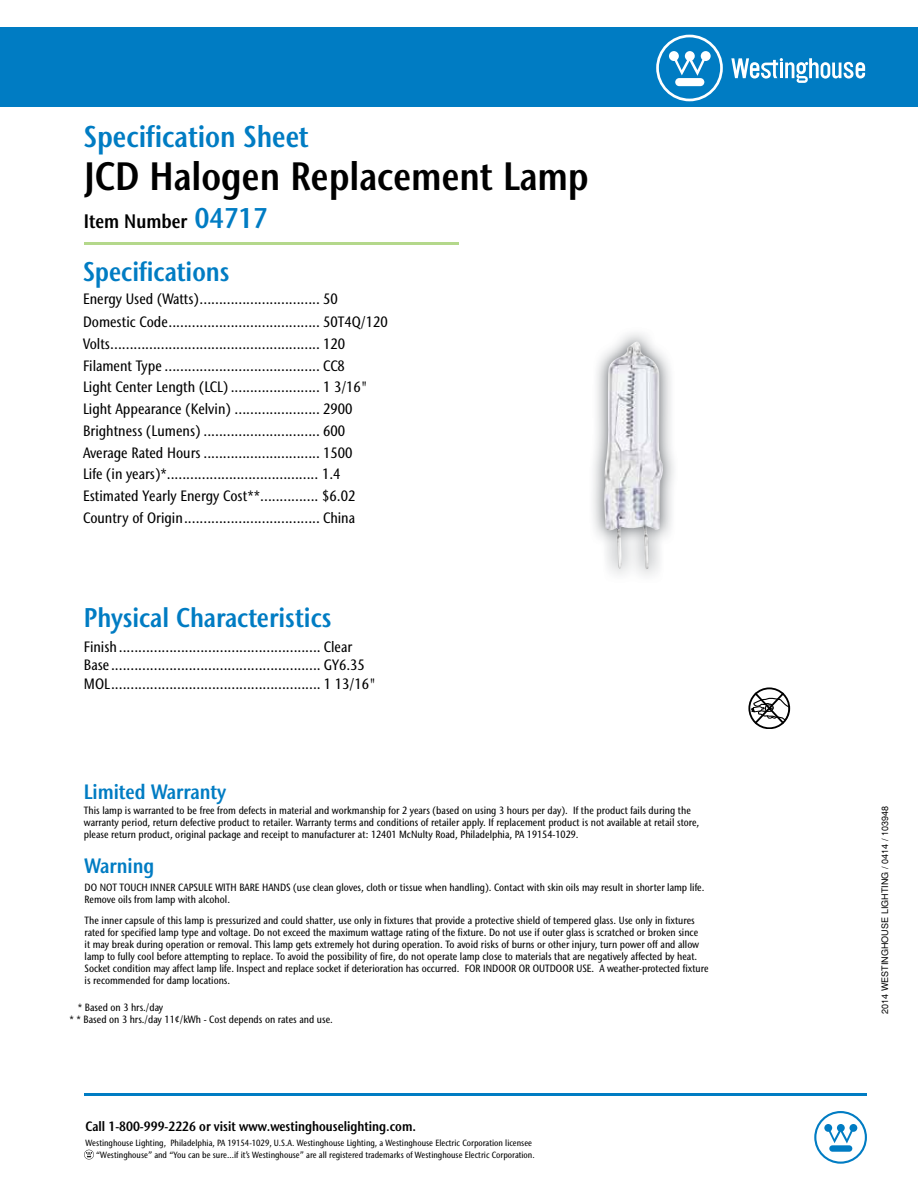
<style>
.page{position:relative;width:918px;height:1188px;background:#fff}
.page>*{position:absolute;margin:0;border:0;box-sizing:border-box;transform-origin:0 0}
.t1{font:600 condensed 39.45px "Stone Sans IIITC Std";color:#000}
.t2{font:600 condensed 30px "Stone Sans IIITC Std";color:#007cc3}
.t3{font:600 condensed 27px "Stone Sans IIITC Std";color:#007cc3}
.t4{font:600 condensed 20.7px "Stone Sans IIITC Std";color:#007cc3}
.t5{font:600 condensed 19.5px "Stone Sans IIITC Std";color:#000}
.t6{font:500 condensed 15px/21.8px "Stone Sans IIITC Std";color:#000}
.t7{font:600 condensed 13.5px "Stone Sans IIITC Std";color:#000}
.t8{font:500 condensed 10.5px/12px "Stone Sans IIITC Std";color:#000}
.t9{font:500 condensed 9px/12px "Stone Sans IIITC Std";color:#000;text-align:right}
.t10{font:9px "Helvetica";color:#000}
.s1{font-size:28.5px;color:#007cc3}
</style>
<div class="page">
<div style="left:0;top:27px;width:918px;height:80px;background:#007cc3"></div>
<svg style="left:656px;top:35px;width:67px;height:66px"></svg>
<svg style="left:731px;top:58px;width:134px;height:25px"></svg>
<hr style="left:84px;top:242px;width:375px;height:3px;background:#b4d88b">
<img style="left:593px;top:333px;width:81px;height:243px">
<img style="left:603px;top:342px;width:62px;height:229px">
<svg style="left:84px;top:1150px;width:10px;height:10px"></svg>
<hr style="left:84px;top:1093px;width:782px;height:3px;background:#007cc3">
<svg style="left:814px;top:1111px;width:53px;height:53px"></svg>
<svg style="left:749px;top:688px;width:40px;height:40px"></svg>
<div style="left:748px;top:687px;width:42px;height:42px;border:2px solid #000;border-radius:50%"></div>
<svg style="left:751px;top:691px;width:39px;height:34px"></svg>
<h2 class="t2" style="left:84px;top:118px;width:226px">Specification Sheet</h2>
<h1 class="t1" style="left:84px;top:152px;width:506px">JCD Halogen Replacement Lamp</h1>
<h3 class="t5" style="left:84px;top:209px;width:185px">Item Number <span class="s1">04717</span></h3>
<h3 class="t3" style="left:83px;top:254px;width:148px">Specifications</h3>
<h3 class="t6" style="left:83px;top:287px;width:306px;line-height:23.2px">Energy Used (Watts) ............................... 50<br>Domestic Code ....................................... 50T4Q/120</h3>
<p class="t6" style="left:83px;top:333px;width:286px">Volts ...................................................... 120<br>Filament Type ........................................ CC8<br>Light Center Length (LCL) ....................... 1 3/16" Light Appearance (Kelvin) ...................... 2900<br>Brightness (Lumens) .............................. 600<br>Average Rated Hours .............................. 1500<br>Life (in years)*....................................... 1.4<br>Estimated Yearly Energy Cost**............... $6.02<br>Country of Origin ................................... China</p>
<h3 class="t3" style="left:84px;top:601px;width:249px">Physical Characteristics</h3>
<h3 class="t6" style="left:84px;top:637px;width:294px;line-height:18.8px">Finish .................................................... Clear<br>Base ...................................................... GY6.35<br>MOL ...................................................... 1 13/16"</h3>
<h3 class="t4" style="left:84px;top:779px;width:144px">Limited Warranty</h3>
<p class="t8" style="left:84px;top:805px;width:617px">This lamp is warranted to be free from defects in material and workmanship for 2 years (based on using 3 hours per day). If the product fails during the warranty period, return defective product to retailer. Warranty terms and conditions of retailer apply. If replacement product is not available at retail store, please return product, original package and receipt to manufacturer at: 12401 McNulty Road, Philadelphia, PA 19154-1029.</p>
<h3 class="t4" style="left:85px;top:853px;width:71px">Warning</h3>
<p class="t8" style="left:85px;top:881px;width:621px">DO NOT TOUCH INNER CAPSULE WITH BARE HANDS (use clean gloves, cloth or tissue when handling). Contact with skin oils may result in shorter lamp life.<br>Remove oils from lamp with alcohol.</p>
<p class="t8" style="left:85px;top:914px;width:626px">The inner capsule of this lamp is pressurized and could shatter, use only in fixtures that provide a protective shield of tempered glass. Use only in fixtures rated for specified lamp type and voltage. Do not exceed the maximum wattage rating of the fixture. Do not use if outer glass is scratched or broken since<br>it may break during operation or removal. This lamp gets extremely hot during operation. To avoid risks of burns or other injury, turn power off and allow lamp to fully cool before attempting to replace. To avoid the possibility of fire, do not operate lamp close to materials that are negatively affected by heat.<br>Socket condition may affect lamp life. Inspect and replace socket if deterioration has occurred. FOR INDOOR OR OUTDOOR USE. A weather-protected fixture is recommended for damp locations.</p>
<p class="t8" style="left:69px;top:1002px;width:265px;text-indent:8px">* Based on 3 hrs./day<br>* * Based on 3 hrs./day 11¢/kWh - Cost depends on rates and use.</p>
<p class="t7" style="left:86px;top:1118px;width:332px">Call 1-800-999-2226 or visit www.westinghouselighting.com.</p>
<p class="t9" style="left:86px;top:1137px;width:451px">Westinghouse Lighting, Philadelphia, PA 19154-1029, U.S.A. Westinghouse Lighting, a Westinghouse Electric Corporation licensee “Westinghouse” and “You can be sure...if it’s Westinghouse” are all registered trademarks of Westinghouse Electric Corporation.</p>
<p class="t10" style="left:880px;top:1014px;width:210px;rotate:-90deg">2014 WESTINGHOUSE LIGHTING / 0414 / 103948</p>
</div>
